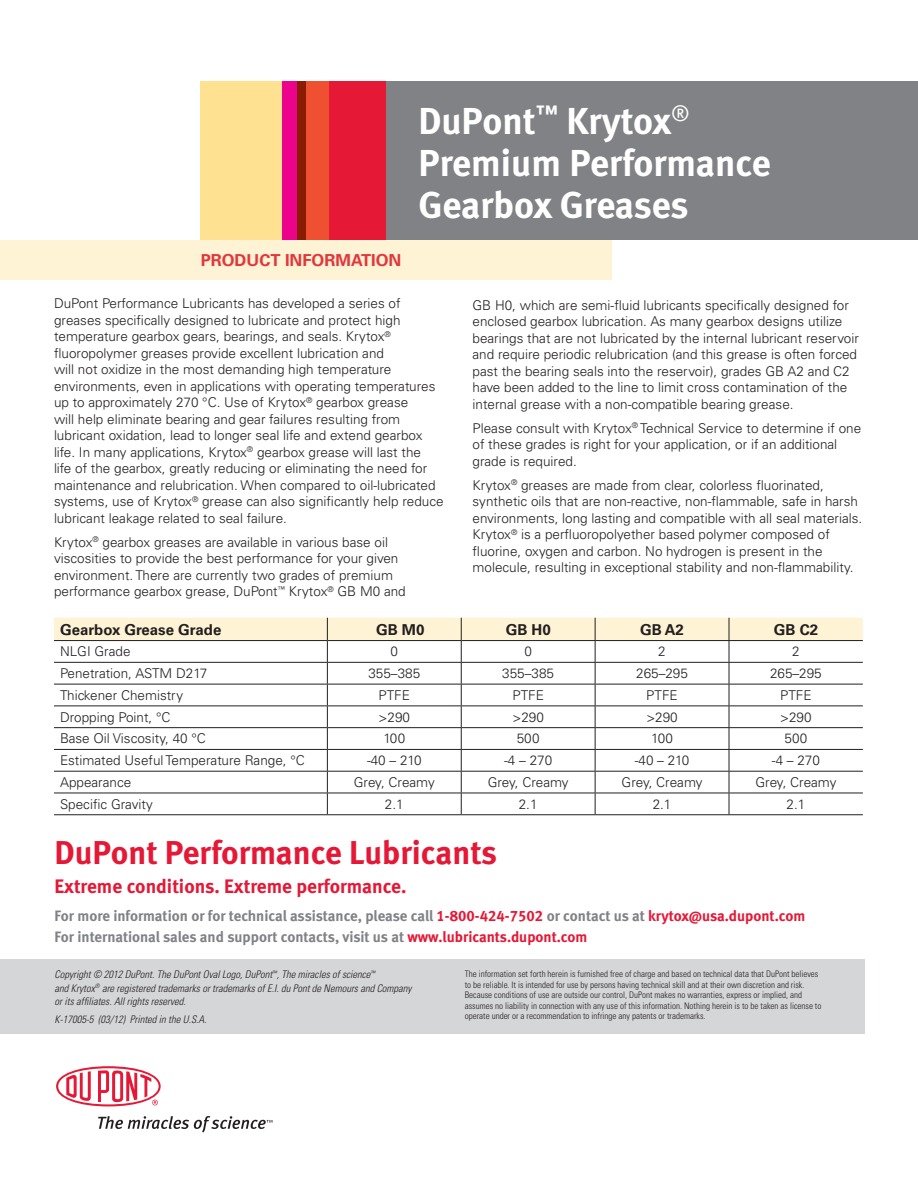
<style>
.page{position:relative;width:918px;height:1188px;background:#fff}
.page>*{position:absolute;margin:0;border:0;box-sizing:border-box;transform-origin:0 0}
.t1{font:37.5px/42px "Meta Bold LF";color:#fff}
.body_colon{font:33px "Meta Bold LF";color:#e51836}
.body_colon-2{font:19.5px "Meta Bold LF";color:#e51836}
.Product_Intro_Box{font:700 16.5px "Univers LT Std";color:#e1373d}
.t2{font:15px/21px "Meta Bold LF";color:#808285}
.Product_Intro_Box-2{font:700 15px "Univers LT Std";color:#231f20}
.Product_Intro_Box-3{font:300 13.5px/16.5px "Univers LT Std";color:#231f20}
.Legal{font:italic 300 condensed 10.5px/13.5px "Univers LT Std";color:#231f20}
.t3{font:300 condensed 9px/10.5px "Univers LT Std";color:#231f20}
.s1{color:#e51836}
.s2{font-style:normal}
</style>
<div class="page">
<div style="left:201px;top:82px;width:84px;height:158px;background:#ffe192"></div>
<div style="left:291px;top:82px;width:16px;height:158px;background:#891c02"></div>
<div style="left:306px;top:82px;width:24px;height:158px;background:#ef5032"></div>
<div style="left:330px;top:82px;width:71px;height:158px;background:#e51836"></div>
<div style="left:386px;top:82px;width:532px;height:158px;background:#808285"></div>
<div style="left:282px;top:82px;width:15px;height:158px;background:#ed028c"></div>
<div style="left:0;top:240px;width:611px;height:40px;background:#fef3d5"></div>
<hr style="left:54px;top:814px;width:273px;height:1px;background:#231f20">
<hr style="left:327px;top:814px;width:134px;height:1px;background:#231f20">
<hr style="left:461px;top:814px;width:134px;height:1px;background:#231f20">
<hr style="left:595px;top:814px;width:134px;height:1px;background:#231f20">
<hr style="left:729px;top:814px;width:134px;height:1px;background:#231f20">
<svg style="left:54px;top:618px;width:809px;height:196px"></svg>
<hr style="left:54px;top:640px;width:273px;height:1px;background:#231f20">
<hr style="left:327px;top:640px;width:134px;height:1px;background:#231f20">
<hr style="left:461px;top:640px;width:134px;height:1px;background:#231f20">
<hr style="left:595px;top:640px;width:134px;height:1px;background:#231f20">
<hr style="left:729px;top:640px;width:134px;height:1px;background:#231f20">
<div style="left:1px;top:959px;width:864px;height:75px;background:#d5d6d8"></div>
<svg style="left:56px;top:1066px;width:105px;height:40px"></svg>
<svg style="left:98px;top:1116px;width:174px;height:17px"></svg>
<p class="Product_Intro_Box" style="left:201px;top:250px;width:202px">PRODUCT INFORMATION</p>
<p class="t1" style="left:419px;top:99px;width:354px">DuPont<sup>™</sup> Krytox<sup>®<br></sup>Premium Performance<br>Gearbox Greases</p>
<p class="Product_Intro_Box-3" style="left:54px;top:295px;width:391px">DuPont Performance Lubricants has developed a series of greases specifically designed to lubricate and protect high temperature gearbox gears, bearings, and seals. Krytox<sup>® </sup>fluoropolymer greases provide excellent lubrication and<br>will not oxidize in the most demanding high temperature environments, even in applications with operating temperatures up to approximately 270 °C. Use of Krytox<sup>®</sup> gearbox grease<br>will help eliminate bearing and gear failures resulting from lubricant oxidation, lead to longer seal life and extend gearbox life. In many applications, Krytox<sup>®</sup> gearbox grease will last the<br>life of the gearbox, greatly reducing or eliminating the need for maintenance and relubrication. When compared to oil-lubricated systems, use of Krytox<sup>®</sup> grease can also significantly help reduce lubricant leakage related to seal failure.</p>
<p class="Product_Intro_Box-3" style="left:54px;top:534px;width:353px">Krytox<sup>®</sup> gearbox greases are available in various base oil viscosities to provide the best performance for your given environment. There are currently two grades of premium performance gearbox grease, DuPont<sup>™</sup> Krytox<sup>®</sup> GB M0 and</p>
<p class="Product_Intro_Box-2" style="left:60px;top:620px;width:163px">Gearbox Grease Grade</p>
<p class="Product_Intro_Box-2" style="left:376px;top:620px;width:50px">GB M0</p>
<p class="Product_Intro_Box-2" style="left:506px;top:620px;width:47px">GB H0</p>
<p class="Product_Intro_Box-2" style="left:640px;top:620px;width:45px">GB A2</p>
<p class="Product_Intro_Box-2" style="left:774px;top:620px;width:46px">GB C2</p>
<p class="Product_Intro_Box-3" style="left:60px;top:643px;width:72px">NLGI Grade</p>
<p class="Product_Intro_Box-3" style="left:391px;top:643px;width:9px">0</p>
<p class="Product_Intro_Box-3" style="left:524px;top:643px;width:9px">0</p>
<p class="Product_Intro_Box-3" style="left:658px;top:643px;width:9px">2</p>
<p class="Product_Intro_Box-3" style="left:792px;top:643px;width:9px">2</p>
<p class="Product_Intro_Box-3" style="left:60px;top:665px;width:149px">Penetration, ASTM D217</p>
<p class="Product_Intro_Box-3" style="left:368px;top:665px;width:53px">355–385</p>
<p class="Product_Intro_Box-3" style="left:502px;top:665px;width:53px">355–385</p>
<p class="Product_Intro_Box-3" style="left:636px;top:665px;width:53px">265–295</p>
<p class="Product_Intro_Box-3" style="left:770px;top:665px;width:53px">265–295</p>
<p class="Product_Intro_Box-3" style="left:60px;top:687px;width:125px">Thickener Chemistry</p>
<p class="Product_Intro_Box-3" style="left:379px;top:687px;width:33px">PTFE</p>
<p class="Product_Intro_Box-3" style="left:512px;top:687px;width:33px">PTFE</p>
<p class="Product_Intro_Box-3" style="left:646px;top:687px;width:33px">PTFE</p>
<p class="Product_Intro_Box-3" style="left:780px;top:687px;width:33px">PTFE</p>
<p class="Product_Intro_Box-3" style="left:60px;top:709px;width:112px">Dropping Point, °C</p>
<p class="Product_Intro_Box-3" style="left:379px;top:709px;width:33px">&gt;290</p>
<p class="Product_Intro_Box-3" style="left:512px;top:709px;width:33px">&gt;290</p>
<p class="Product_Intro_Box-3" style="left:646px;top:709px;width:33px">&gt;290</p>
<p class="Product_Intro_Box-3" style="left:780px;top:709px;width:33px">&gt;290</p>
<p class="Product_Intro_Box-3" style="left:60px;top:730px;width:147px">Base Oil Viscosity, 40 °C</p>
<p class="Product_Intro_Box-3" style="left:383px;top:730px;width:23px">100</p>
<p class="Product_Intro_Box-3" style="left:517px;top:730px;width:24px">500</p>
<p class="Product_Intro_Box-3" style="left:651px;top:730px;width:23px">100</p>
<p class="Product_Intro_Box-3" style="left:785px;top:730px;width:24px">500</p>
<p class="Product_Intro_Box-3" style="left:60px;top:752px;width:246px">Estimated Useful Temperature Range, °C</p>
<p class="Product_Intro_Box-3" style="left:367px;top:752px;width:56px">-40 – 210</p>
<p class="Product_Intro_Box-3" style="left:504px;top:752px;width:50px">-4 – 270</p>
<p class="Product_Intro_Box-3" style="left:635px;top:752px;width:56px">-40 – 210</p>
<p class="Product_Intro_Box-3" style="left:772px;top:752px;width:50px">-4 – 270</p>
<p class="Product_Intro_Box-3" style="left:60px;top:774px;width:73px">Appearance</p>
<p class="Product_Intro_Box-3" style="left:354px;top:774px;width:82px">Grey, Creamy</p>
<p class="Product_Intro_Box-3" style="left:488px;top:774px;width:82px">Grey, Creamy</p>
<p class="Product_Intro_Box-3" style="left:622px;top:774px;width:82px">Grey, Creamy</p>
<p class="Product_Intro_Box-3" style="left:755px;top:774px;width:82px">Grey, Creamy</p>
<p class="Product_Intro_Box-3" style="left:60px;top:796px;width:95px">Specific Gravity</p>
<p class="Product_Intro_Box-3" style="left:385px;top:796px;width:20px">2.1</p>
<p class="Product_Intro_Box-3" style="left:519px;top:796px;width:20px">2.1</p>
<p class="Product_Intro_Box-3" style="left:653px;top:796px;width:20px">2.1</p>
<p class="Product_Intro_Box-3" style="left:787px;top:796px;width:20px">2.1</p>
<p class="Product_Intro_Box-3" style="left:472px;top:297px;width:388px">GB H0, which are semi-fluid lubricants specifically designed for enclosed gearbox lubrication. As many gearbox designs utilize bearings that are not lubricated by the internal lubricant reservoir and require periodic relubrication (and this grease is often forced past the bearing seals into the reservoir), grades GB A2 and C2 have been added to the line to limit cross contamination of the internal grease with a non-compatible bearing grease.</p>
<p class="Product_Intro_Box-3" style="left:472px;top:420px;width:390px">Please consult with Krytox<sup>®</sup> Technical Service to determine if one of these grades is right for your application, or if an additional grade is required.</p>
<p class="Product_Intro_Box-3" style="left:472px;top:477px;width:391px">Krytox<sup>®</sup> greases are made from clear, colorless fluorinated, synthetic oils that are non-reactive, non-flammable, safe in harsh environments, long lasting and compatible with all seal materials.<br>Krytox<sup>®</sup> is a perfluoropolyether based polymer composed of fluorine, oxygen and carbon. No hydrogen is present in the molecule, resulting in exceptional stability and non-flammability.</p>
<p class="body_colon" style="left:55px;top:833px;width:444px">DuPont Performance Lubricants</p>
<p class="body_colon-2" style="left:55px;top:875px;width:353px">Extreme conditions. Extreme performance.</p>
<p class="t2" style="left:55px;top:905px;width:752px">For more information or for technical assistance, please call <span class="s1">1-800-424-7502</span> or contact us at <span class="s1">krytox@usa.dupont.com<br></span>For international sales and support contacts, visit us at <span class="s1">www.lubricants.dupont.com</span></p>
<p class="Legal" style="left:55px;top:968px;width:359px">Copyright © 2012 DuPont. The DuPont Oval Logo, DuPont<sup>™</sup>, The miracles of science<sup>™<br></sup>and Krytox<sup>®</sup> are registered trademarks or trademarks of E.I. du Pont de Nemours and Company or its affiliates. All rights reserved.</p>
<p class="Legal" style="left:55px;top:1013px;width:154px">K-17005-5 (03/12) Printed in the U.S.A<span class="s2">.</span></p>
<p class="t3" style="left:465px;top:969px;width:358px">The information set forth herein is furnished free of charge and based on technical data that DuPont believes to be reliable. It is intended for use by persons having technical skill and at their own discretion and risk.<br>Because conditions of use are outside our control, DuPont makes no warranties, express or implied, and assumes no liability in connection with any use of this information. Nothing herein is to be taken as license to operate under or a recommendation to infringe any patents or trademarks.</p>
</div>
